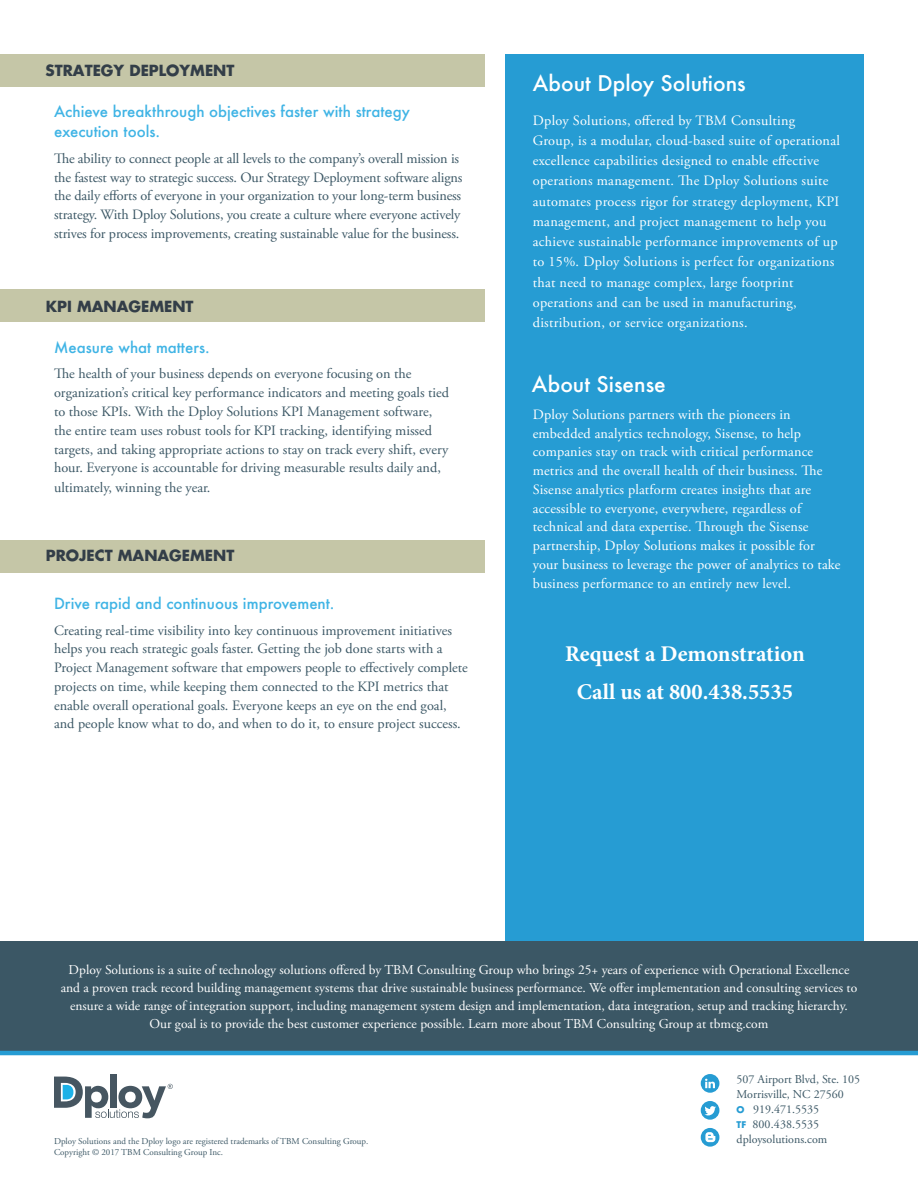
<style>
.page{position:relative;width:918px;height:1188px;background:#fff}
.page>*{position:absolute;margin:0;border:0;box-sizing:border-box;transform-origin:0 0}
.t1{font:700 22.5px/37.5px "Minion Pro";color:#fff;text-align:center}
.t2{font:500 21px "Futura";color:#fff}
.t3{font:500 15px/20.2px "Futura";color:#40b4e5}
.t4{font:15px "Futura Koyu";color:#333e48}
.t5{font:14.25px/18.8px "Adobe Garamond Pro";color:#3b5765}
.t6{font:14.25px/20.2px "Adobe Garamond Pro";letter-spacing:.015em;color:#fff}
.t7{font:13.5px/18px "Adobe Garamond Pro";color:#fff;text-align:center}
.t8{font:12px/15px "Adobe Garamond Pro";color:#3b5765}
.t9{font:9px/10.5px "Adobe Garamond Pro";color:#3b5765}
.s1{font-family:"Futura LT";font-weight:700;font-size:9px;color:#269cd3}
</style>
<div class="page">
<div style="left:506px;top:54px;width:358px;height:911px;background:#269cd3"></div>
<div style="left:0;top:941px;width:918px;height:110px;background:#3b5765"></div>
<div style="left:110px;top:1074px;width:7px;height:34px;background:#465661"></div>
<svg style="left:54px;top:1077px;width:119px;height:41px"></svg>
<svg style="left:701px;top:1074px;width:18px;height:19px"></svg>
<svg style="left:701px;top:1128px;width:18px;height:19px"></svg>
<svg style="left:701px;top:1101px;width:18px;height:19px"></svg>
<hr style="left:0;top:1051px;width:918px;height:4px;background:#269cd3">
<div style="left:0;top:54px;width:485px;height:32px;background:#c5c6a7"></div>
<div style="left:0;top:290px;width:485px;height:32px;background:#c5c6a7"></div>
<div style="left:0;top:540px;width:485px;height:32px;background:#c5c6a7"></div>
<p class="t4" style="left:46px;top:60px;width:190px">STRATEGY DEPLOYMENT</p>
<p class="t3" style="left:54px;top:101px;width:357px">Achieve breakthrough objectives faster with strategy execution tools.</p>
<p class="t5" style="left:54px;top:149px;width:410px">The ability to connect people at all levels to the company’s overall mission is the fastest way to strategic success. Our Strategy Deployment software aligns the daily efforts of everyone in your organization to your long-term business strategy. With Dploy Solutions, you create a culture where everyone actively strives for process improvements, creating sustainable value for the business.</p>
<p class="t4" style="left:46px;top:296px;width:149px">KPI MANAGEMENT</p>
<p class="t3" style="left:54px;top:337px;width:157px">Measure what matters.</p>
<p class="t5" style="left:54px;top:365px;width:397px">The health of your business depends on everyone focusing on the organization’s critical key performance indicators and meeting goals tied to those KPIs. With the Dploy Solutions KPI Management software, the entire team uses robust tools for KPI tracking, identifying missed targets, and taking appropriate actions to stay on track every shift, every hour. Everyone is accountable for driving measurable results daily and, ultimately, winning the year.</p>
<p class="t4" style="left:46px;top:545px;width:190px">PROJECT MANAGEMENT</p>
<p class="t3" style="left:54px;top:593px;width:282px">Drive rapid and continuous improvement.</p>
<p class="t5" style="left:54px;top:621px;width:415px">Creating real-time visibility into key continuous improvement initiatives helps you reach strategic goals faster. Getting the job done starts with a Project Management software that empowers people to effectively complete projects on time, while keeping them connected to the KPI metrics that enable overall operational goals. Everyone keeps an eye on the end goal, and people know what to do, and when to do it, to ensure project success.</p>
<h2 class="t2" style="left:533px;top:69px;width:214px">About Dploy Solutions</h2>
<p class="t6" style="left:533px;top:111px;width:309px">Dploy Solutions, offered by TBM Consulting Group, is a modular, cloud-based suite of operational excellence capabilities designed to enable effective operations management. The Dploy Solutions suite automates process rigor for strategy deployment, KPI management, and project management to help you achieve sustainable performance improvements of up to 15%. Dploy Solutions is perfect for organizations that need to manage complex, large footprint operations and can be used in manufacturing, distribution, or service organizations.</p>
<h2 class="t2" style="left:532px;top:370px;width:135px">About Sisense</h2>
<p class="t6" style="left:533px;top:405px;width:309px;line-height:18.8px">Dploy Solutions partners with the pioneers in embedded analytics technology, Sisense, to help companies stay on track with critical performance metrics and the overall health of their business. The Sisense analytics platform creates insights that are accessible to everyone, everywhere, regardless of technical and data expertise. Through the Sisense partnership, Dploy Solutions makes it possible for your business to leverage the power of analytics to take business performance to an entirely new level.</p>
<h1 class="t1" style="left:565px;top:635px;width:241px">Request a Demonstration<br>Call us at 800.438.5535</h1>
<p class="t7" style="left:61px;top:961px;width:798px">Dploy Solutions is a suite of technology solutions offered by TBM Consulting Group who brings 25+ years of experience with Operational Excellence and a proven track record building management systems that drive sustainable business performance. We offer implementation and consulting services to ensure a wide range of integration support, including management system design and implementation, data integration, setup and tracking hierarchy.<br>Our goal is to provide the best customer experience possible. Learn more about TBM Consulting Group at tbmcg.com</p>
<p class="t9" style="left:54px;top:1136px;width:316px">Dploy Solutions and the Dploy logo are registered trademarks of TBM Consulting Group.<br>Copyright © 2017 TBM Consulting Group Inc.</p>
<p class="t8" style="left:737px;top:1072px;width:125px">507 Airport Blvd, Ste. 105<br>Morrisville, NC 27560<br><span class="s1">O</span> 919.471.5535<br><span class="s1">TF</span> 800.438.5535 dploysolutions.com</p>
</div>
